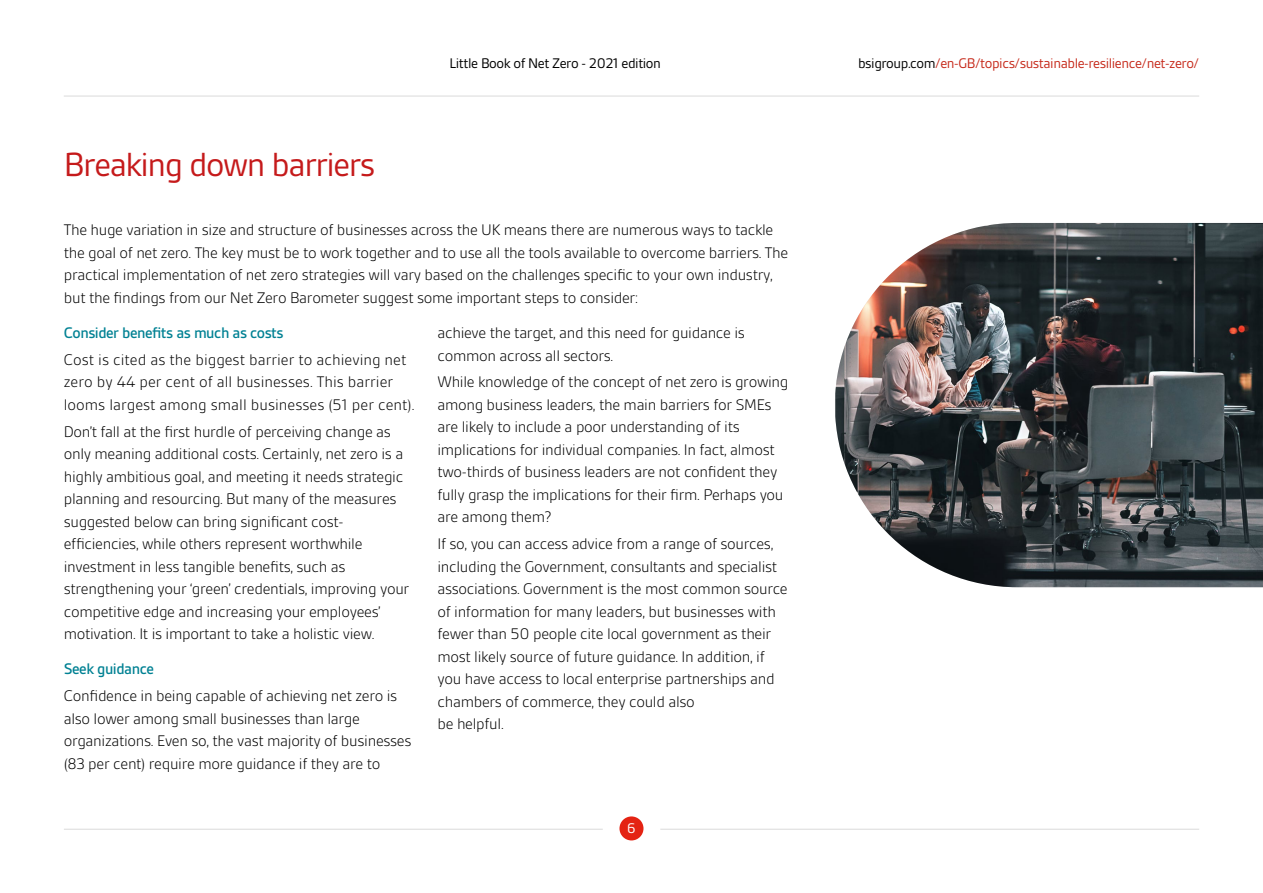
<style>
.page{position:relative;width:1263px;height:893px;background:#fff}
.page>*{position:absolute;margin:0;border:0;box-sizing:border-box;transform-origin:0 0}
.t1{font:36px "BSI Gesta";letter-spacing:-.04em;color:#c51a1b}
.t2{font:300 16.5px/22.5px "BSI Gesta";letter-spacing:-.02em;color:#000}
.t3{font:300 16.5px/22.5px "BSI Gesta";color:#000}
.t4{font:500 16.5px "BSI Gesta";letter-spacing:-.03em;color:#008193}
.t5{font:15px "BSI Gesta";letter-spacing:-.03em;color:#c62a1b}
.t6{font:15px "BSI Gesta";letter-spacing:-.03em;color:#000}
.t7{font:15px "BSI Gesta";color:#fff}
.s1{color:#000}
</style>
<div class="page">
<div style="left:619px;top:816px;width:24px;height:24px;background:#e42313;border-radius:50%"></div>
<hr style="left:64px;top:829px;width:539px;height:1px;background:#dadada">
<hr style="left:660px;top:829px;width:539px;height:1px;background:#dadada">
<hr style="left:64px;top:96px;width:1135px;height:1px;background:#dadada">
<img style="left:835px;top:223px;width:428px;height:364px">
<h1 class="t1" style="left:64px;top:146px;width:313px">Breaking down barriers</h1>
<p class="t6" style="left:449px;top:55px;width:213px">Little Book of Net Zero - 2021 edition</p>
<p class="t5" style="left:858px;top:55px;width:343px"><span class="s1">bsigroup.com</span>/en-GB/topics/sustainable-resilience/net-zero/</p>
<p class="t2" style="left:64px;top:219px;width:726px">The huge variation in size and structure of businesses across the UK means there are numerous ways to tackle the goal of net zero. The key must be to work together and to use all the tools available to overcome barriers. The practical implementation of net zero strategies will vary based on the challenges specific to your own industry, but the findings from our Net Zero Barometer suggest some important steps to consider:</p>
<p class="t4" style="left:64px;top:324px;width:221px">Consider benefits as much as costs</p>
<p class="t3" style="left:64px;top:348px;width:352px">Cost is cited as the biggest barrier to achieving net zero by 44 per cent of all businesses. This barrier looms largest among small businesses (51 per cent).</p>
<p class="t2" style="left:64px;top:420px;width:347px">Don’t fall at the first hurdle of perceiving change as only meaning additional costs. Certainly, net zero is a highly ambitious goal, and meeting it needs strategic planning and resourcing. But many of the measures suggested below can bring significant cost&shy;efficiencies, while others represent worthwhile investment in less tangible benefits, such as strengthening your ‘green’ credentials, improving your competitive edge and increasing your employees’ motivation. It is important to take a holistic view.</p>
<p class="t4" style="left:64px;top:661px;width:92px">Seek guidance</p>
<p class="t2" style="left:64px;top:685px;width:349px">Confidence in being capable of achieving net zero is also lower among small businesses than large organizations. Even so, the vast majority of businesses (83 per cent) require more guidance if they are to</p>
<p class="t2" style="left:437px;top:322px;width:309px">achieve the target, and this need for guidance is common across all sectors.</p>
<p class="t2" style="left:437px;top:371px;width:352px">While knowledge of the concept of net zero is growing among business leaders, the main barriers for SMEs are likely to include a poor understanding of its implications for individual companies. In fact, almost two-thirds of business leaders are not confident they fully grasp the implications for their firm. Perhaps you are among them?</p>
<p class="t2" style="left:437px;top:533px;width:352px">If so, you can access advice from a range of sources, including the Government, consultants and specialist associations. Government is the most common source of information for many leaders, but businesses with fewer than 50 people cite local government as their most likely source of future guidance. In addition, if you have access to local enterprise partnerships and chambers of commerce, they could also<br>be helpful.</p>
<p class="t7" style="left:627px;top:821px;width:10px">6</p>
</div>
